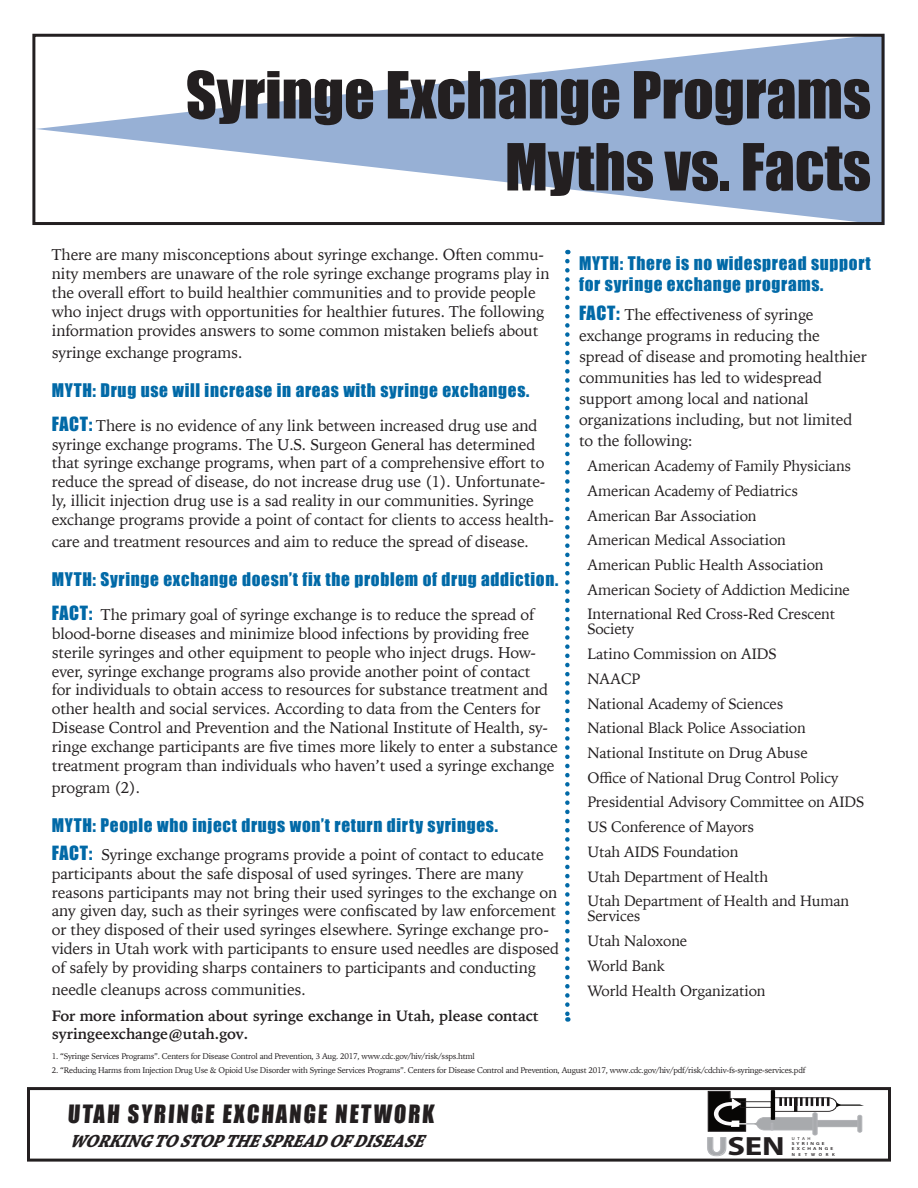
<style>
.page{position:relative;width:918px;height:1188px;background:#fff}
.page>*{position:absolute;margin:0;border:0;box-sizing:border-box;transform-origin:0 0}
.t1{font:60px "Impact";color:#231f20}
.t2{font:700 26.4px "Myriad Pro";color:#231f20;scale:1.24 1}
.t3{font:23.1px "Impact";color:#231f20}
.t4{font:italic 700 18.6px "Chaparral Pro";color:#231f20}
.heading{font:17.25px/20.7px "Impact";letter-spacing:.04em;color:#0169a7}
.text{font:15.75px/18.9px "Iowan Old Style";letter-spacing:-.01em;color:#231f20}
.text-2{font:15px/15px "Iowan Old Style";letter-spacing:-.01em;color:#231f20}
.text-3{font:700 15px/18px "Iowan Old Style";letter-spacing:-.01em;color:#231f20}
.text-4{font:8.25px "Iowan Old Style";letter-spacing:-.03em;color:#231f20}
.t5{font:600 4.35px/5.1px "Myriad Pro";letter-spacing:.43em;color:#231f20;scale:1.23 1}
.s1{font-family:"Impact";font-size:18px;color:#0169a7}
.s2{color:#a8aaad}
.s3{font-weight:400}
</style>
<div class="page">
<svg style="left:36px;top:38px;width:845px;height:183px;fill:#97b0d5"></svg>
<div style="left:32px;top:34px;width:853px;height:191px;border:3px solid #231f20"></div>
<div style="left:27px;top:1087px;width:864px;height:75px;border:3px solid #231f20"></div>
<svg style="left:707px;top:1090px;width:157px;height:66px"></svg>
<svg style="left:565px;top:261px;width:5px;height:761px"></svg>
<p class="t1" style="left:186px;top:48px;width:687px">Syringe Exchange Programs</p>
<p class="t1" style="left:505px;top:120px;width:368px">Myths vs. Facts</p>
<p class="text" style="left:52px;top:245px;width:499px">There are many misconceptions about syringe exchange. Often commu&shy;nity members are unaware of the role syringe exchange programs play in the overall effort to build healthier communities and to provide people who inject drugs with opportunities for healthier futures. The following information provides answers to some common mistaken beliefs about</p>
<p class="text" style="left:52px;top:342px;width:192px">syringe exchange programs.</p>
<p class="heading" style="left:52px;top:379px;width:479px">MYTH: Drug use will increase in areas with syringe exchanges.</p>
<p class="text" style="left:52px;top:415px;width:504px"><span class="s1">FACT:</span> There is no evidence of any link between increased drug use and syringe exchange programs. The U.S. Surgeon General has determined that syringe exchange programs, when part of a comprehensive effort to reduce the spread of disease, do not increase drug use (1). Unfortunate&shy;ly, illicit injection drug use is a sad reality in our communities. Syringe exchange programs provide a point of contact for clients to access health-</p>
<p class="text" style="left:52px;top:531px;width:479px">care and treatment resources and aim to reduce the spread of disease.</p>
<p class="heading" style="left:52px;top:568px;width:508px">MYTH: Syringe exchange doesn’t fix the problem of drug addiction.</p>
<p class="text" style="left:52px;top:604px;width:508px"><span class="s1">FACT:</span> The primary goal of syringe exchange is to reduce the spread of blood-borne diseases and minimize blood infections by providing free sterile syringes and other equipment to people who inject drugs. How&shy;ever, syringe exchange programs also provide another point of contact<br>for individuals to obtain access to resources for substance treatment and other health and social services. According to data from the Centers for Disease Control and Prevention and the National Institute of Health, sy&shy;ringe exchange participants are five times more likely to enter a substance treatment program than individuals who haven’t used a syringe exchange</p>
<p class="text" style="left:52px;top:777px;width:90px">program (2).</p>
<p class="heading" style="left:52px;top:814px;width:448px">MYTH: People who inject drugs won’t return dirty syringes.</p>
<p class="text" style="left:52px;top:844px;width:509px"><span class="s1">FACT:</span> Syringe exchange programs provide a point of contact to educate participants about the safe disposal of used syringes. There are many reasons participants may not bring their used syringes to the exchange on any given day, such as their syringes were confiscated by law enforcement or they disposed of their used syringes elsewhere. Syringe exchange pro&shy;viders in Utah work with participants to ensure used needles are disposed of safely by providing sharps containers to participants and conducting</p>
<p class="text" style="left:52px;top:979px;width:256px">needle cleanups across communities.</p>
<p class="text-3" style="left:52px;top:1006px;width:488px">For more information about syringe exchange in Utah, please contact syringeexchange@utah.gov.</p>
<p class="text-4" style="left:52px;top:1049px;width:425px">1. “Syringe Services Programs”. Centers for Disease Control and Prevention, 3 Aug. 2017, www.cdc.gov/hiv/risk/ssps.html</p>
<p class="text-4" style="left:52px;top:1063px;width:755px">2. “Reducing Harms from Injection Drug Use &amp; Opioid Use Disorder with Syringe Services Programs”. Centers for Disease Control and Prevention, August 2017, www.cdc.gov/hiv/pdf/risk/cdchiv-fs-syringe-services.pdf</p>
<p class="heading" style="left:579px;top:253px;width:293px">MYTH: There is no widespread support for syringe exchange programs.</p>
<p class="text" style="left:579px;top:304px;width:289px;line-height:21px"><span class="s1">FACT:</span> The effectiveness of syringe exchange programs in reducing the spread of disease and promoting healthier communities has led to widespread support among local and national organizations including, but not limited to the following:</p>
<p class="text-2" style="left:587px;top:458px;width:265px">American Academy of Family Physicians</p>
<p class="text-2" style="left:587px;top:482px;width:212px">American Academy of Pediatrics</p>
<p class="text-2" style="left:587px;top:507px;width:171px">American Bar Association</p>
<p class="text-2" style="left:587px;top:532px;width:200px">American Medical Association</p>
<p class="text-2" style="left:587px;top:557px;width:238px">American Public Health Association</p>
<p class="text-2" style="left:587px;top:581px;width:264px">American Society of Addiction Medicine</p>
<p class="text-2" style="left:587px;top:606px;width:249px">International Red Cross-Red Crescent<br>Society</p>
<p class="text-2" style="left:587px;top:646px;width:191px">Latino Commission on AIDS</p>
<p class="text-2" style="left:587px;top:671px;width:54px">NAACP</p>
<p class="text-2" style="left:587px;top:695px;width:197px">National Academy of Sciences</p>
<p class="text-2" style="left:587px;top:720px;width:220px">National Black Police Association</p>
<p class="text-2" style="left:587px;top:745px;width:222px">National Institute on Drug Abuse</p>
<p class="text-2" style="left:587px;top:769px;width:252px">Office of National Drug Control Policy</p>
<p class="text-2" style="left:587px;top:794px;width:278px">Presidential Advisory Committee on AIDS</p>
<p class="text-2" style="left:587px;top:819px;width:168px">US Conference of Mayors</p>
<p class="text-2" style="left:587px;top:844px;width:153px">Utah AIDS Foundation</p>
<p class="text-2" style="left:587px;top:868px;width:182px">Utah Department of Health</p>
<p class="text-2" style="left:587px;top:893px;width:263px">Utah Department of Health and Human<br>Services</p>
<p class="text-2" style="left:587px;top:933px;width:101px">Utah Naloxone</p>
<p class="text-2" style="left:587px;top:957px;width:79px">World Bank</p>
<p class="text-2" style="left:587px;top:982px;width:180px">World Health Organization</p>
<p class="t3" style="left:68px;top:1096px;width:370px">UTAH SYRINGE EXCHANGE NETWORK</p>
<p class="t4" style="left:70px;top:1131px;width:362px">WORKINGTOSTOPTHESPREADOFDISEASE</p>
<p class="t2" style="left:706px;top:1129px;width:65px"><span class="s2">U</span>SEN</p>
<p class="t5" style="left:792px;top:1136px;width:37px"><span class="s3">UTAH<br></span>SYRINGE<br>EXCHANGE<br>NETWORK</p>
</div>
